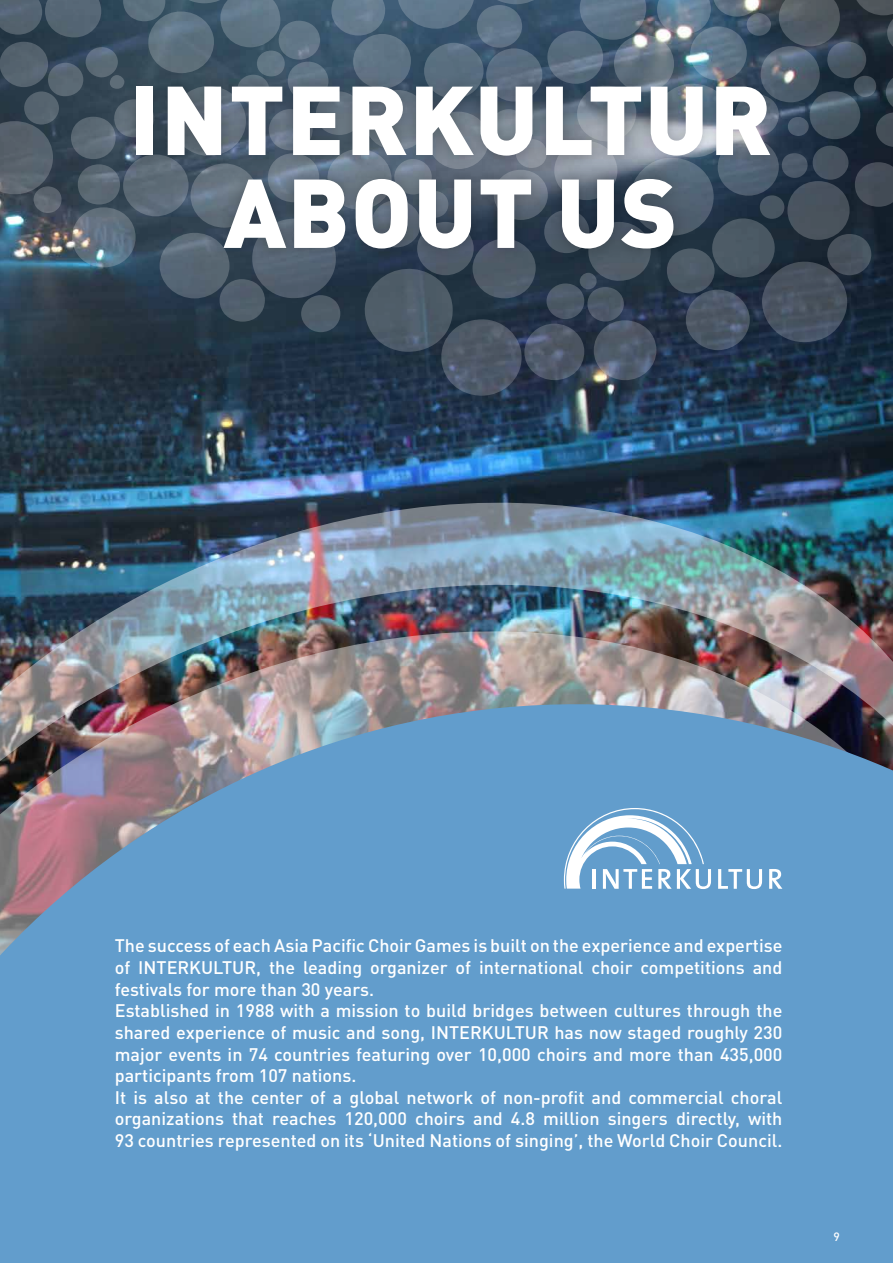
<style>
.page{position:relative;width:893px;height:1263px;background:#fff}
.page>*{position:absolute;margin:0;border:0;box-sizing:border-box;transform-origin:0 0}
.t1{font:900 96px/92.8px "DIN Pro";letter-spacing:.01em;color:#fff;text-align:center}
.t2{font:500 18px/21.6px "DIN Pro";color:#fff}
.t3{font:500 12px "DIN Pro";color:#fff}
</style>
<div class="page">
<img style="left:0;top:0;width:893px;height:432px">
<img style="left:0;top:432px;width:893px;height:128px">
<img style="left:0;top:560px;width:893px;height:35px">
<img style="left:0;top:595px;width:893px;height:668px">
<svg style="left:718px;top:869px;width:44px;height:20px"></svg>
<svg style="left:769px;top:869px;width:13px;height:20px"></svg>
<svg style="left:564px;top:808px;width:147px;height:81px"></svg>
<svg style="left:252px;top:264px;width:84px;height:34px;background:#485766"></svg>
<svg style="left:362px;top:264px;width:160px;height:132px;background:#3a4959"></svg>
<svg style="left:160px;top:264px;width:70px;height:34px;background:#4d5d6b"></svg>
<svg style="left:72px;top:207px;width:64px;height:60px;background:#6c7d8b"></svg>
<svg style="left:686px;top:289px;width:64px;height:61px"></svg>
<svg style="left:594px;top:320px;width:62px;height:60px;background:#525e6f"></svg>
<div style="left:472px;top:239px;width:64px;height:59px;background:#4f5c68;border-radius:50%"></div>
<svg style="left:711px;top:218px;width:143px;height:125px;background:#374353"></svg>
<svg style="left:588px;top:264px;width:63px;height:18px"></svg>
<div style="left:787px;top:181px;width:63px;height:59px;background:#49535e;border-radius:50%"></div>
<svg style="left:614px;top:35px;width:60px;height:57px"></svg>
<svg style="left:524px;top:324px;width:60px;height:56px;background:#505a6b"></svg>
<div style="left:417px;top:222px;width:57px;height:53px;background:#4d5b66;border-radius:50%"></div>
<svg style="left:326px;top:0;width:320px;height:71px;background:#50677c"></svg>
<svg style="left:809px;top:91px;width:51px;height:48px;background:#4b5c69"></svg>
<svg style="left:0;top:0;width:102px;height:38px;background:#4b5c6a"></svg>
<svg style="left:657px;top:0;width:183px;height:103px;background:#576978"></svg>
<div style="left:0;top:42px;width:48px;height:45px;background:#54626e;border-radius:50%"></div>
<div style="left:667px;top:248px;width:48px;height:46px;background:#4c5a66;border-radius:50%"></div>
<svg style="left:855px;top:162px;width:38px;height:45px;background:#3d4651"></svg>
<div style="left:219px;top:279px;width:46px;height:43px;background:#515e6c;border-radius:50%"></div>
<div style="left:477px;top:5px;width:45px;height:43px;background:#627688;border-radius:50%"></div>
<div style="left:71px;top:117px;width:45px;height:42px;background:linear-gradient(to right,#56646f,#657380);border-radius:50%"></div>
<svg style="left:852px;top:0;width:41px;height:54px;background:#2e3842"></svg>
<div style="left:827px;top:234px;width:44px;height:41px;background:#48515d;border-radius:50%"></div>
<svg style="left:78px;top:164px;width:42px;height:41px"></svg>
<svg style="left:278px;top:20px;width:42px;height:40px"></svg>
<div style="left:288px;top:62px;width:41px;height:38px;background:#627688;border-radius:50%"></div>
<div style="left:114px;top:99px;width:40px;height:38px;background:#616f7a;border-radius:50%"></div>
<div style="left:301px;top:295px;width:39px;height:37px;background:#4f5d68;border-radius:50%"></div>
<svg style="left:827px;top:41px;width:39px;height:37px"></svg>
<svg style="left:546px;top:283px;width:38px;height:36px"></svg>
<div style="left:587px;top:287px;width:37px;height:35px;background:#4b5866;border-radius:50%"></div>
<svg style="left:876px;top:73px;width:17px;height:74px"></svg>
<svg style="left:812px;top:145px;width:37px;height:35px"></svg>
<svg style="left:48px;top:62px;width:35px;height:34px"></svg>
<svg style="left:0;top:91px;width:60px;height:103px;background:#4a5762"></svg>
<div style="left:86px;top:47px;width:32px;height:30px;background:linear-gradient(to bottom,#62748a,#58676f);border-radius:50%"></div>
<div style="left:33px;top:186px;width:29px;height:27px;background:#606a73;border-radius:50%"></div>
<div style="left:257px;top:51px;width:28px;height:25px;background:#647887;border-radius:50%"></div>
<div style="left:782px;top:153px;width:26px;height:25px;background:#4d5b6a;border-radius:50%"></div>
<svg style="left:747px;top:13px;width:24px;height:23px"></svg>
<svg style="left:854px;top:76px;width:22px;height:21px"></svg>
<div style="left:788px;top:117px;width:21px;height:19px;background:#4e5e70;border-radius:50%"></div>
<div style="left:580px;top:273px;width:17px;height:16px;background:#4f5d6c;border-radius:50%"></div>
<svg style="left:110px;top:0;width:171px;height:89px;background:#4d6373"></svg>
<div style="left:121px;top:71px;width:663px;height:193px;background:#000;opacity:.3"></div>
<h1 class="t1" style="left:129px;top:70px;width:644px">INTERKULTUR<br>ABOUT US</h1>
<p class="t2" style="left:115px;top:934px;width:669px">The success of each Asia Pacific Choir Games is built on the experience and expertise of INTERKULTUR, the leading organizer of international choir competitions and festivals for more than 30 years.<br>Established in 1988 with a mission to build bridges between cultures through the shared experience of music and song, INTERKULTUR has now staged roughly 230 major events in 74 countries featuring over 10,000 choirs and more than 435,000 participants from 107 nations.<br>It is also at the center of a global network of non-profit and commercial choral organizations that reaches 120,000 choirs and 4.8 million singers directly, with 93 countries represented on its ‘United Nations of singing’, the World Choir Council.</p>
<p class="t3" style="left:833px;top:1228px;width:8px">9</p>
</div>
